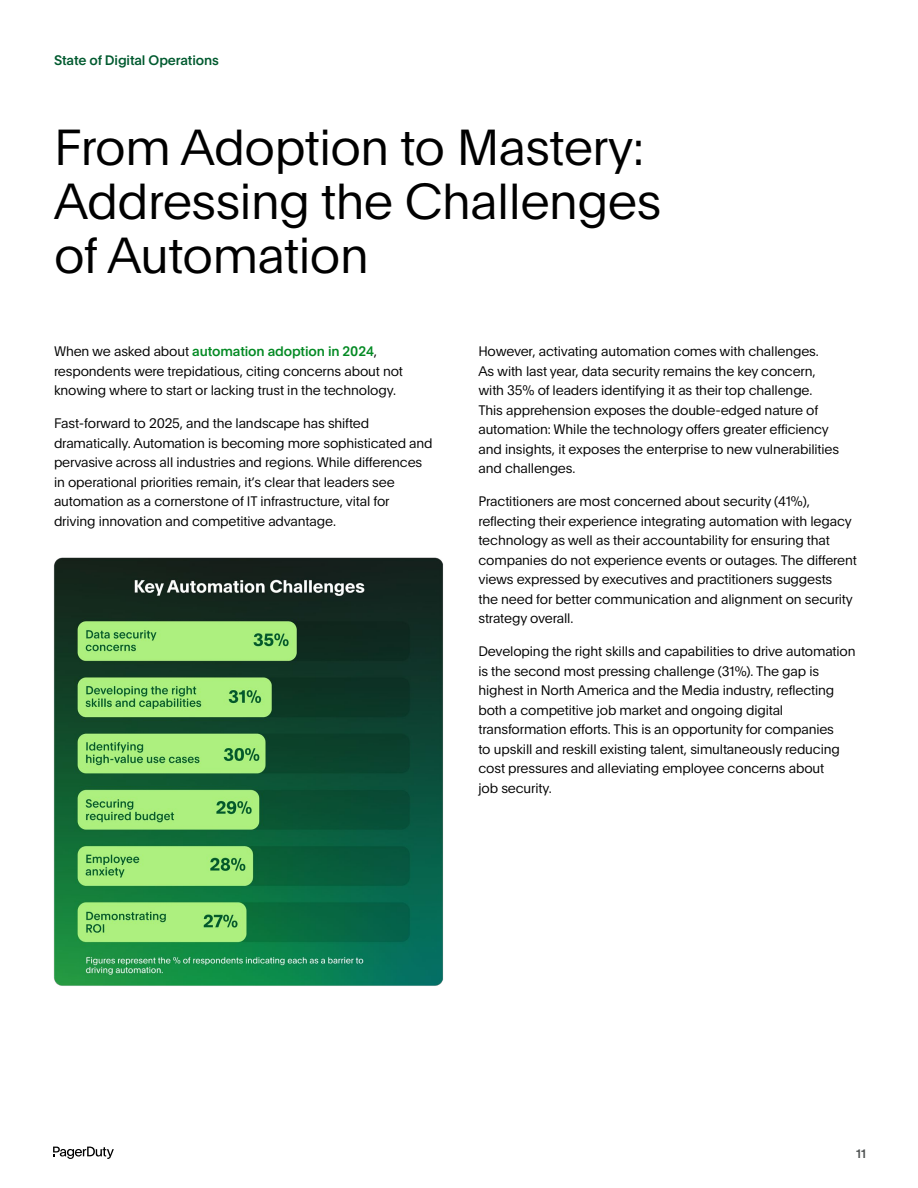
<style>
.page{position:relative;width:918px;height:1188px;background:#fff}
.page>*{position:absolute;margin:0;border:0;box-sizing:border-box;transform-origin:0 0}
.t1{font:300 49.5px/54px "Plain";letter-spacing:-.01em;color:#000}
.t2{font:300 13.5px/19.5px "Plain";letter-spacing:-.01em;color:#000}
.t3{font:500 13.5px "Plain";letter-spacing:-.01em;color:#005a2f}
.t4{font:500 12px "Plain";color:#4b4f4f}
.s1{font-weight:500;color:#048a24}
</style>
<div class="page">
<svg style="left:53px;top:1147px;width:61px;height:12px"></svg>
<img style="left:53px;top:557px;width:390px;height:429px">
<p class="t3" style="left:54px;top:50px;width:166px">State of Digital Operations</p>
<h1 class="t1" style="left:54px;top:118px;width:609px">From Adoption to Mastery:<br>Addressing the Challenges of Automation</h1>
<p class="t2" style="left:54px;top:341px;width:350px">When we asked about <span class="s1">automation adoption in 2024</span>, respondents were trepidatious, citing concerns about not knowing where to start or lacking trust in the technology.</p>
<p class="t2" style="left:54px;top:413px;width:380px">Fast-forward to 2025, and the landscape has shifted dramatically. Automation is becoming more sophisticated and pervasive across all industries and regions. While differences in operational priorities remain, it’s clear that leaders see automation as a cornerstone of IT infrastructure, vital for driving innovation and competitive advantage.</p>
<p class="t2" style="left:478px;top:341px;width:362px">However, activating automation comes with challenges.<br>As with last year, data security remains the key concern, with 35% of leaders identifying it as their top challenge.<br>This apprehension exposes the double-edged nature of automation: While the technology offers greater efficiency and insights, it exposes the enterprise to new vulnerabilities and challenges.</p>
<p class="t2" style="left:478px;top:491px;width:380px">Practitioners are most concerned about security (41%), reflecting their experience integrating automation with legacy technology as well as their accountability for ensuring that companies do not experience events or outages. The different views expressed by executives and practitioners suggests<br>the need for better communication and alignment on security strategy overall.</p>
<p class="t2" style="left:478px;top:641px;width:379px">Developing the right skills and capabilities to drive automation is the second most pressing challenge (31%). The gap is highest in North America and the Media industry, reflecting both a competitive job market and ongoing digital transformation efforts. This is an opportunity for companies<br>to upskill and reskill existing talent, simultaneously reducing cost pressures and alleviating employee concerns about<br>job security.</p>
<p class="t4" style="left:856px;top:1145px;width:12px">11</p>
</div>
